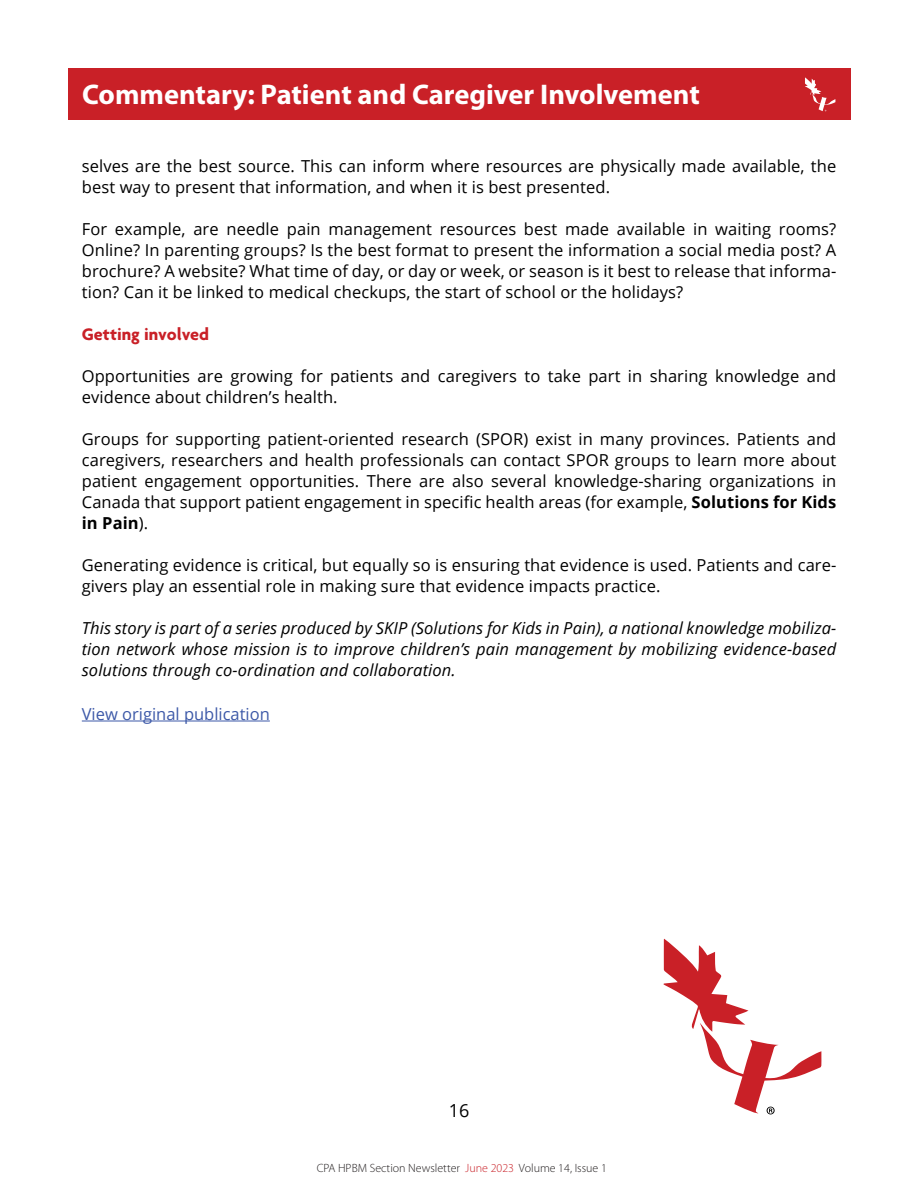
<style>
.page{position:relative;width:918px;height:1188px;background:#fff}
.page>*{position:absolute;margin:0;border:0;box-sizing:border-box;transform-origin:0 0}
.t1{font:700 28.5px "Myriad Pro";color:#fff}
.t2{font:700 18px "Agenda";color:#c92027}
.t3{font:18px "Open Sans";color:#000}
.t4{font:16.5px/21px "Open Sans";letter-spacing:.005em;color:#000}
.t5{font:italic 16.5px/21px "Open Sans";letter-spacing:.005em;color:#000;text-align:justify}
.t6{font:16.5px "Open Sans";color:#3d59a8}
.t7{font:300 12px "Myriad Pro";color:#231f20}
.s1{font-weight:700}
.s2{color:#c92027}
</style>
<div class="page">
<div style="left:68px;top:68px;width:783px;height:52px;background:#c92027"></div>
<svg style="left:805px;top:77px;width:30px;height:34px"></svg>
<hr style="left:82px;top:721px;width:188px;height:1px;background:#3d59a8">
<svg style="left:663px;top:939px;width:158px;height:175px"></svg>
<h1 class="t1" style="left:82px;top:76px;width:619px">Commentary: Patient and Caregiver Involvement</h1>
<p class="t4" style="left:82px;top:155px;width:756px">selves are the best source. This can inform where resources are physically made available, the best way to present that information, and when it is best presented.</p>
<p class="t4" style="left:82px;top:218px;width:756px;text-align:justify">For example, are needle pain management resources best made available in waiting rooms?<br>Online? In parenting groups? Is the best format to present the information a social media post? A brochure? A website? What time of day, or day or week, or season is it best to release that informa&shy;tion? Can it be linked to medical checkups, the start of school or the holidays?</p>
<p class="t2" style="left:82px;top:323px;width:129px">Getting involved</p>
<p class="t4" style="left:82px;top:365px;width:756px">Opportunities are growing for patients and caregivers to take part in sharing knowledge and evidence about children’s health.</p>
<p class="t4" style="left:82px;top:428px;width:756px;text-align:justify">Groups for supporting patient-oriented research (SPOR) exist in many provinces. Patients and caregivers, researchers and health professionals can contact SPOR groups to learn more about patient engagement opportunities. There are also several knowledge-sharing organizations in Canada that support patient engagement in specific health areas (for example, <span class="s1">Solutions for Kids in Pain</span>).</p>
<p class="t4" style="left:82px;top:554px;width:756px">Generating evidence is critical, but equally so is ensuring that evidence is used. Patients and care&shy;givers play an essential role in making sure that evidence impacts practice.</p>
<p class="t5" style="left:82px;top:617px;width:756px">This story is part of a series produced by SKIP (Solutions for Kids in Pain), a national knowledge mobiliza&shy;tion network whose mission is to improve children’s pain management by mobilizing evidence-based solutions through co-ordination and collaboration.</p>
<p class="t6" style="left:82px;top:702px;width:190px">View original publication</p>
<p class="t3" style="left:449px;top:1098px;width:22px">16</p>
<p class="t7" style="left:317px;top:1161px;width:292px">CPA HPBM Section Newsletter <span class="s2">June 2023</span> Volume 14, Issue 1</p>
</div>
